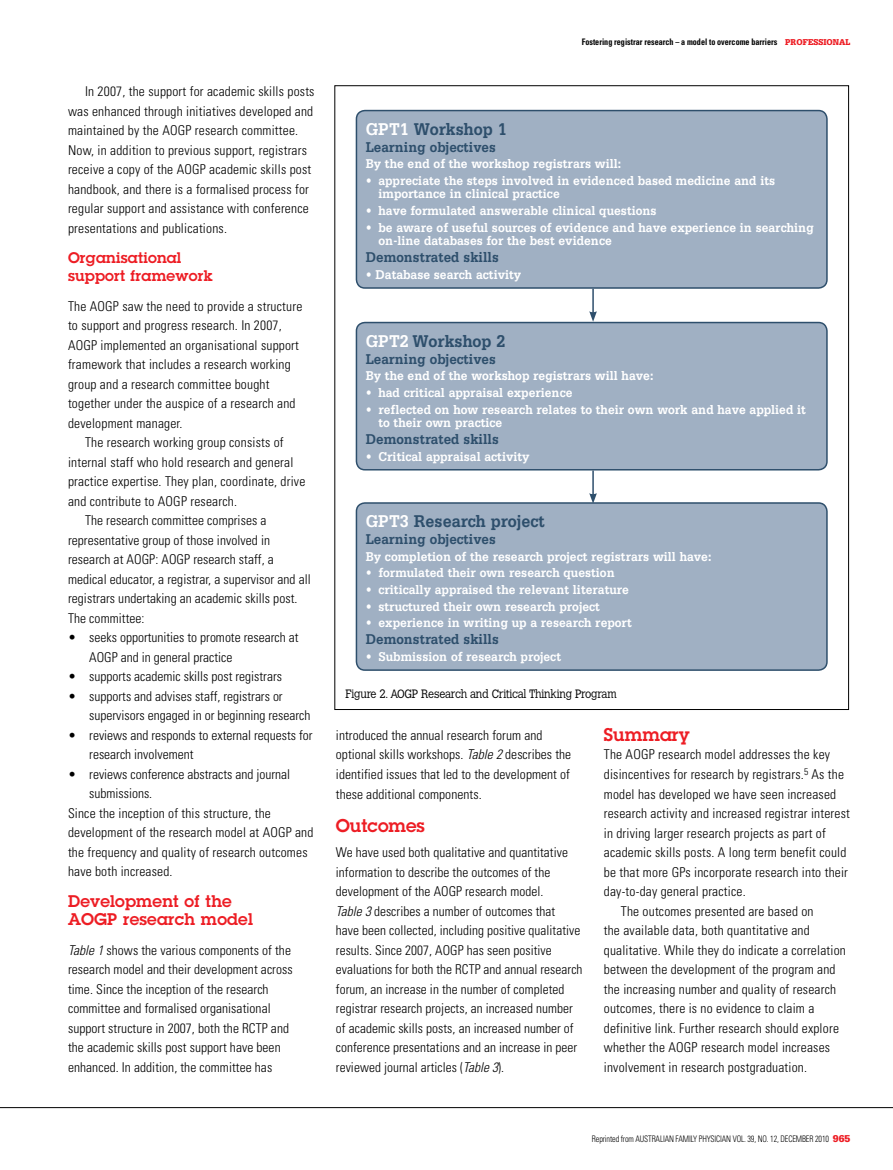
<style>
.page{position:relative;width:893px;height:1170px;background:#fff}
.page>*{position:absolute;margin:0;border:0;box-sizing:border-box;transform-origin:0 0}
.t1{font:700 18px "Serifa LT";color:#2e4f6c;scale:.9 1}
.t2{font:600 18px "Lubalin Graph LT";color:#ed1d24}
.t3{font:600 16.5px/18px "Lubalin Graph LT";letter-spacing:.015em;color:#ed1d24}
.t4{font:700 15px "Serifa LT";color:#2e4f6c;scale:.9 1}
.t5{font:600 15px/18px "Lubalin Graph LT";letter-spacing:.015em;color:#ed1d24}
.t6{font:300 condensed 13.5px/19.5px "Univers LT";letter-spacing:.015em;color:#000}
.t7{font:700 13.5px/13.5px "Serifa LT";color:#fff;scale:.9 1}
.t8{font:300 12px "Calvert";letter-spacing:-.02em;color:#000;scale:.9 1}
.t9{font:300 condensed 9px "Univers LT";letter-spacing:-.015em;color:#000;scale:.9 1}
.t10{font:700 condensed 9px "Univers LT";color:#000;scale:.9 1}
.s1{font-style:italic}
.s2{font-family:"Serifa LT";font-weight:900;font-stretch:normal;color:#ed1d24}
.s3{color:#fff}
.s4{font-family:"Serifa LT";font-weight:900;font-stretch:normal;font-size:10.5px;color:#ed1d24}
</style>
<div class="page">
<hr style="left:0;top:1107px;width:893px;height:1px;background:#000">
<hr style="left:592px;top:470px;width:2px;height:25px;background:#2e4f6c">
<svg style="left:589px;top:493px;width:8px;height:9px"></svg>
<hr style="left:592px;top:289px;width:2px;height:24px;background:#2e4f6c">
<svg style="left:589px;top:311px;width:8px;height:11px"></svg>
<div style="left:356px;top:110px;width:471px;height:178px;background:#a0b0c3;border-radius:9px"></div>
<div style="left:356px;top:110px;width:472px;height:179px;border:2px solid #2e4f6c;border-radius:9px"></div>
<div style="left:356px;top:322px;width:471px;height:147px;background:#a0b0c3;border-radius:9px"></div>
<div style="left:356px;top:322px;width:472px;height:148px;border:2px solid #2e4f6c;border-radius:9px"></div>
<div style="left:356px;top:503px;width:471px;height:167px;background:#a0b0c3;border-radius:9px"></div>
<div style="left:356px;top:502px;width:472px;height:168px;border:2px solid #2e4f6c;border-radius:9px"></div>
<p class="t6" style="left:68px;top:82px;width:248px;text-indent:17px">I n 2007, the support for academic skills posts was enhanced through initiatives developed and maintained by the AOGP research committee.<br>Now, in addition to previous support, registrars receive a copy of the AOGP academic skills post handbook, and there is a formalised process for regular support and assistance with conference presentations and publications.</p>
<p class="t5" style="left:68px;top:249px;width:146px">Organisational support framework</p>
<p class="t6" style="left:68px;top:296px;width:236px">The AOGP saw the need to provide a structure to support and progress research. I n 2007, AOGP implemented an organisational support framework that includes a research working group and a research committee bought together under the auspice of a research and development manager.</p>
<p class="t6" style="left:85px;top:432px;width:200px">The research working group consists of</p>
<p class="t6" style="left:68px;top:452px;width:227px">internal staff who hold research and general</p>
<p class="t6" style="left:68px;top:471px;width:239px">practice expertise. They plan, coordinate, drive</p>
<p class="t6" style="left:68px;top:491px;width:170px">and contribute to AOGP research.</p>
<p class="t6" style="left:85px;top:510px;width:183px">The research committee comprises a</p>
<p class="t6" style="left:68px;top:530px;width:204px">representative group of those involved in</p>
<p class="t6" style="left:68px;top:549px;width:207px">research at AOGP: AOGP research staff, a</p>
<p class="t6" style="left:68px;top:569px;width:244px">medical educator, a registrar, a supervisor and all</p>
<p class="t6" style="left:68px;top:588px;width:231px">registrars undertaking an academic skills post.</p>
<p class="t6" style="left:68px;top:608px;width:78px">The committee:</p>
<p class="t6" style="left:89px;top:627px;width:211px;text-indent:-21px">• seeks opportunities to promote research at<br>AOGP and in general practice</p>
<p class="t6" style="left:68px;top:666px;width:215px">• supports academic skills post registrars</p>
<p class="t6" style="left:89px;top:686px;width:223px;text-indent:-21px">• supports and advises staff, registrars or supervisors engaged in or beginning research</p>
<p class="t6" style="left:89px;top:725px;width:225px;text-indent:-21px">• reviews and responds to external requests for research involvement</p>
<p class="t6" style="left:68px;top:764px;width:224px">• reviews conference abstracts and journal</p>
<p class="t6" style="left:89px;top:783px;width:64px">submissions.</p>
<p class="t6" style="left:68px;top:803px;width:204px">Since the inception of this structure, the</p>
<p class="t6" style="left:68px;top:822px;width:247px">development of the research model at AOGP and</p>
<p class="t6" style="left:68px;top:842px;width:241px">the frequency and quality of research outcomes</p>
<p class="t6" style="left:68px;top:861px;width:106px">have both increased.</p>
<p class="t3" style="left:68px;top:892px;width:186px">Development of the<br>AOGP research model</p>
<p class="t6" style="left:68px;top:940px;width:226px"><span class="s1">Table 1</span> shows the various components of the research model and their development across time. Since the inception of the research committee and formalised organisational support structure in 2007, both the RCTP and the academic skills post support have been enhanced. I n addition, the committee has</p>
<p class="t10" style="left:582px;top:36px;width:300px">Fostering registrar research – a model to overcome barriers <span class="s2">PROFESSIONAL</span></p>
<h1 class="t1" style="left:366px;top:118px;width:158px"><span class="s3">GPT1</span> Workshop 1</h1>
<p class="t4" style="left:366px;top:138px;width:146px">Learning objectives</p>
<p class="t7" style="left:366px;top:157px;width:285px">By the end of the workshop registrars will:</p>
<p class="t7" style="left:378px;top:174px;width:442px;text-indent:-13px">• appreciate the steps involved in evidenced based medicine and its importance in clinical practice</p>
<p class="t7" style="left:366px;top:204px;width:325px">• have formulated answerable clinical questions</p>
<p class="t7" style="left:378px;top:220px;width:485px;text-indent:-13px">• be aware of useful sources of evidence and have experience in searching on-line databases for the best evidence</p>
<p class="t4" style="left:366px;top:248px;width:149px">Demonstrated skills</p>
<p class="t7" style="left:366px;top:267px;width:174px">• Database search activity</p>
<h1 class="t1" style="left:366px;top:330px;width:157px"><span class="s3">GPT2</span> Workshop 2</h1>
<p class="t4" style="left:366px;top:350px;width:146px">Learning objectives</p>
<p class="t7" style="left:366px;top:369px;width:321px">By the end of the workshop registrars will have:</p>
<p class="t7" style="left:366px;top:385px;width:231px">• had critical appraisal experience</p>
<p class="t7" style="left:378px;top:402px;width:476px;text-indent:-13px">• reflected on how research relates to their own work and have applied it to their own practice</p>
<p class="t4" style="left:366px;top:430px;width:149px">Demonstrated skills</p>
<p class="t7" style="left:366px;top:449px;width:184px">• Critical appraisal activity</p>
<h1 class="t1" style="left:366px;top:510px;width:201px"><span class="s3">GPT3</span> Research project</h1>
<p class="t4" style="left:366px;top:530px;width:146px">Learning objectives</p>
<p class="t7" style="left:366px;top:549px;width:386px">By completion of the research project registrars will have:</p>
<p class="t7" style="left:366px;top:566px;width:278px">• formulated their own research question</p>
<p class="t7" style="left:366px;top:582px;width:294px">• critically appraised the relevant literature</p>
<p class="t7" style="left:366px;top:599px;width:262px">• structured their own research project</p>
<p class="t7" style="left:366px;top:616px;width:297px">• experience in writing up a research report</p>
<p class="t4" style="left:366px;top:630px;width:149px">Demonstrated skills</p>
<p class="t7" style="left:366px;top:649px;width:219px">• Submission of research project</p>
<p class="t8" style="left:345px;top:686px;width:303px">Figure 2. AOGP Research and Critical Thinking Program</p>
<p class="t6" style="left:336px;top:725px;width:237px">introduced the annual research forum and optional skills workshops. <span class="s1">Table 2</span> describes the identified issues that led to the development of these additional components.</p>
<h1 class="t2" style="left:336px;top:813px;width:90px">Outcomes</h1>
<p class="t6" style="left:336px;top:842px;width:248px">We have used both qualitative and quantitative information to describe the outcomes of the development of the AOGP research model.<br><span class="s1">Table 3</span> describes a number of outcomes that<br>have been collected, including positive qualitative results. Since 2007, AOGP has seen positive evaluations for both the RCTP and annual research forum, an increase in the number of completed registrar research projects, an increased number of academic skills posts, an increased number of conference presentations and an increase in peer reviewed journal articles (<span class="s1">Table 3</span>).</p>
<h1 class="t2" style="left:604px;top:722px;width:87px">Summary</h1>
<p class="t6" style="left:604px;top:745px;width:228px">The AOGP research model addresses the key</p>
<p class="t6" style="left:604px;top:764px;width:242px">disincentives for research by registrars.<sup>5</sup> As the</p>
<p class="t6" style="left:604px;top:784px;width:234px">model has developed we have seen increased</p>
<p class="t6" style="left:604px;top:803px;width:248px">research activity and increased registrar interest</p>
<p class="t6" style="left:604px;top:823px;width:224px">in driving larger research projects as part of</p>
<p class="t6" style="left:604px;top:842px;width:244px">academic skills posts. A long term benefit could</p>
<p class="t6" style="left:604px;top:862px;width:246px">be that more GPs incorporate research into their</p>
<p class="t6" style="left:604px;top:881px;width:143px">day-to-day general practice.</p>
<p class="t6" style="left:621px;top:900px;width:194px">The outcomes presented are based on</p>
<p class="t6" style="left:604px;top:920px;width:207px">the available data, both quantitative and</p>
<p class="t6" style="left:604px;top:939px;width:244px">qualitative. While they do indicate a correlation</p>
<p class="t6" style="left:604px;top:959px;width:233px">between the development of the program and</p>
<p class="t6" style="left:604px;top:978px;width:234px">the increasing number and quality of research</p>
<p class="t6" style="left:604px;top:998px;width:212px">outcomes, there is no evidence to claim a</p>
<p class="t6" style="left:604px;top:1017px;width:237px">definitive link. Further research should explore</p>
<p class="t6" style="left:604px;top:1037px;width:228px">whether the AOGP research model increases</p>
<p class="t6" style="left:604px;top:1056px;width:205px">involvement in research postgraduation.</p>
<p class="t9" style="left:592px;top:1133px;width:289px">Reprinted from Australian Family Physician Vol. 39, No. 12, DECEMBER 2010 <span class="s4">965</span></p>
</div>
